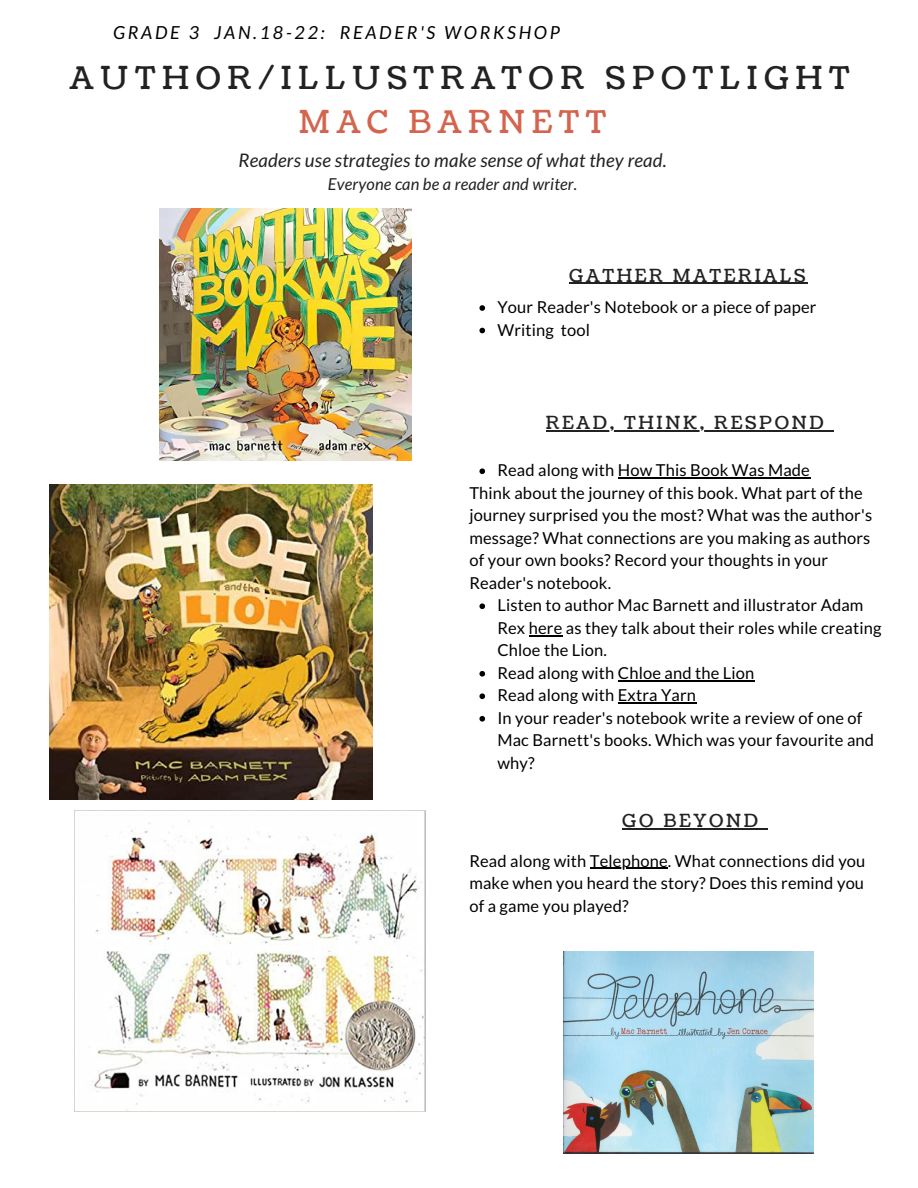
<style>
.page{position:relative;width:918px;height:1188px;background:#fff}
.page>*{position:absolute;margin:0;border:0;box-sizing:border-box;transform-origin:0 0}
.t1{font:31.5px "Coustard";letter-spacing:.21em;color:#222}
.t2{font:31.5px "Coustard";letter-spacing:.21em;color:#d3644e}
.t3{font:italic 18.75px "Lato";letter-spacing:.01em;color:#222}
.t4{font:18px "Coustard";letter-spacing:.15em;color:#222}
.t5{font:italic 18px "Lato";letter-spacing:.15em;color:#000}
.t6{font:16.5px/22.5px "Lato";letter-spacing:.01em;color:#000}
.t7{font:italic 16.5px "Lato";letter-spacing:.01em;color:#222}
</style>
<div class="page">
<img style="left:74px;top:811px;width:351px;height:300px">
<img style="left:50px;top:485px;width:323px;height:315px">
<img style="left:159px;top:209px;width:252px;height:252px">
<img style="left:563px;top:952px;width:251px;height:201px">
<hr style="left:569px;top:283px;width:239px;height:1px;background:#222">
<svg style="left:479px;top:305px;width:6px;height:6px"></svg>
<svg style="left:479px;top:328px;width:6px;height:5px"></svg>
<hr style="left:546px;top:430px;width:281px;height:1px;background:#222">
<svg style="left:479px;top:468px;width:6px;height:6px"></svg>
<hr style="left:618px;top:477px;width:192px;height:2px;background:#000">
<svg style="left:479px;top:603px;width:6px;height:6px"></svg>
<hr style="left:529px;top:635px;width:34px;height:1px;background:#000">
<svg style="left:479px;top:671px;width:6px;height:6px"></svg>
<hr style="left:618px;top:680px;width:137px;height:1px;background:#000">
<svg style="left:479px;top:693px;width:6px;height:6px"></svg>
<hr style="left:618px;top:702px;width:78px;height:2px;background:#000">
<svg style="left:479px;top:716px;width:6px;height:6px"></svg>
<hr style="left:590px;top:868px;width:78px;height:1px;background:#000">
<hr style="left:622px;top:828px;width:139px;height:1px;background:#222">
<p class="t5" style="left:113px;top:21px;width:448px">GRADE 3 JAN.18-22: READER'S WORKSHOP</p>
<p class="t1" style="left:70px;top:57px;width:781px">AUTHOR/ILLUSTRATOR SPOTLIGHT</p>
<p class="t2" style="left:299px;top:101px;width:309px">MAC BARNETT</p>
<p class="t3" style="left:238px;top:148px;width:430px">Readers use strategies to make sense of what they read.</p>
<p class="t7" style="left:328px;top:174px;width:251px">Everyone can be a reader and writer.</p>
<p class="t4" style="left:569px;top:263px;width:238px">GATHER MATERIALS</p>
<p class="t6" style="left:497px;top:295px;width:321px">Your Reader's Notebook or a piece of paper</p>
<p class="t6" style="left:497px;top:318px;width:94px">Writing tool</p>
<p class="t4" style="left:546px;top:410px;width:280px">READ, THINK, RESPOND</p>
<p class="t6" style="left:497px;top:459px;width:314px">Read along with How This Book Was Made</p>
<p class="t6" style="left:469px;top:481px;width:404px">Think about the journey of this book. What part of the journey surprised you the most? What was the author's message? What connections are you making as authors of your own books? Record your thoughts in your Reader's notebook.</p>
<p class="t6" style="left:497px;top:594px;width:386px">Listen to author Mac Barnett and illustrator Adam<br>Rex here as they talk about their roles while creating<br>Chloe the Lion.</p>
<p class="t6" style="left:497px;top:661px;width:259px">Read along with Chloe and the Lion</p>
<p class="t6" style="left:497px;top:684px;width:200px">Read along with Extra Yarn</p>
<p class="t6" style="left:497px;top:706px;width:378px">In your reader's notebook write a review of one of<br>Mac Barnett's books. Which was your favourite and why?</p>
<p class="t4" style="left:622px;top:808px;width:137px">GO BEYOND</p>
<p class="t6" style="left:469px;top:849px;width:398px;text-align:justify">Read along with Telephone. What connections did you make when you heard the story? Does this remind you of a game you played?</p>
</div>
